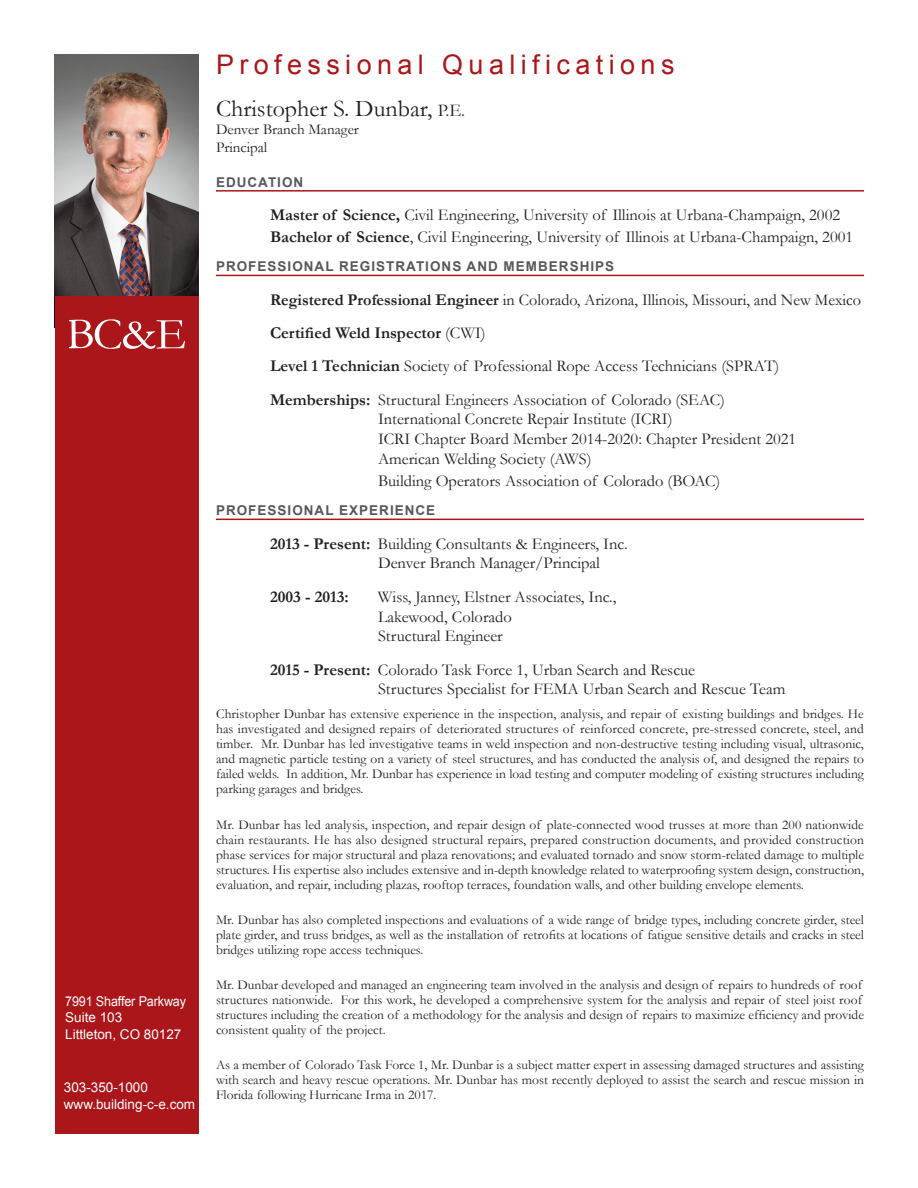
<style>
.page{position:relative;width:918px;height:1188px;background:#fff}
.page>*{position:absolute;margin:0;border:0;box-sizing:border-box;transform-origin:0 0}
.PQ_Title{font:27px "Arial";letter-spacing:.2em;color:#ab161a}
.t1{font:24px "Garamond";color:#231f20}
.Experience{font:16.5px/19.8px "Garamond";color:#231f20}
.Memberships{font:16.5px/21.6px "Garamond";color:#231f20}
.Experience-2{font:700 16.5px "Garamond";color:#231f20}
.t2{font:15px "Garamond";color:#231f20}
.PQ_Summary{font:13.5px/15px "Garamond";color:#231f20;text-align:justify}
.PQ_SectionHead{font:700 13.5px "Arial";letter-spacing:.075em;color:#57585a}
.t3{font:13.5px "Arial";color:#fff}
.t4{font:13.5px "Arial";color:#fff;scale:.93 1}
.s1{font-size:18px}
.s2{font-weight:700}
.s3{font-weight:400}
</style>
<div class="page">
<div style="left:55px;top:54px;width:144px;height:1080px;background:#ab161a"></div>
<img style="left:55px;top:54px;width:144px;height:242px">
<hr style="left:216px;top:190px;width:648px;height:2px;background:#ab161a">
<hr style="left:216px;top:275px;width:648px;height:1px;background:#ab161a">
<hr style="left:216px;top:519px;width:648px;height:1px;background:#ab161a">
<svg style="left:69px;top:319px;width:116px;height:30px"></svg>
<p class="t4" style="left:65px;top:992px;width:132px">7991 Shaffer Parkway</p>
<p class="t3" style="left:65px;top:1009px;width:59px">Suite 103</p>
<p class="t3" style="left:65px;top:1025px;width:118px">Littleton, CO 80127</p>
<p class="t3" style="left:64px;top:1079px;width:86px">303-350-1000</p>
<p class="t3" style="left:64px;top:1095px;width:133px">www.building-c-e.com</p>
<p class="PQ_Title" style="left:216px;top:46px;width:460px">Professional Qualifications</p>
<p class="t1" style="left:216px;top:94px;width:251px">Christopher S. Dunbar, <span class="s1">P.E.</span></p>
<p class="t2" style="left:216px;top:120px;width:144px">Denver Branch Manager</p>
<p class="t2" style="left:216px;top:138px;width:53px">Principal</p>
<p class="PQ_SectionHead" style="left:216px;top:173px;width:89px">EDUCATION</p>
<p class="Memberships" style="left:270px;top:204px;width:585px"><span class="s2">Master of Science,</span> Civil Engineering, University of Illinois at Urbana-Champaign, 2002<br><span class="s2">Bachelor of Science</span>, Civil Engineering, University of Illinois at Urbana-Champaign, 2001</p>
<p class="PQ_SectionHead" style="left:216px;top:258px;width:400px">PROFESSIONAL REGISTRATIONS AND MEMBERSHIPS</p>
<p class="Experience" style="left:270px;top:289px;width:593px"><span class="s2">Registered Professional Engineer</span> in Colorado, Arizona, Illinois, Missouri, and New Mexico</p>
<p class="Experience-2" style="left:270px;top:323px;width:217px">Certified Weld Inspector <span class="s3">(CWI)</span></p>
<p class="Experience" style="left:270px;top:356px;width:511px"><span class="s2">Level 1 Technician</span> Society of Professional Rope Access Technicians (SPRAT)</p>
<p class="Experience" style="left:378px;top:389px;width:420px;text-indent:-108px"><span class="s2">Memberships:</span> Structural Engineers Association of Colorado (SEAC)<br>International Concrete Repair Institute (ICRI)<br>ICRI Chapter Board Member 2014-2020: Chapter President 2021<br>American Welding Society (AWS)</p>
<p class="Experience" style="left:378px;top:470px;width:344px">Building Operators Association of Colorado (BOAC)</p>
<p class="PQ_SectionHead" style="left:216px;top:502px;width:221px">PROFESSIONAL EXPERIENCE</p>
<p class="Experience" style="left:378px;top:533px;width:251px;text-indent:-108px"><span class="s2">2013 - Present:</span> Building Consultants &amp; Engineers, Inc.<br>Denver Branch Manager/Principal</p>
<p class="Experience-2" style="left:270px;top:587px;width:80px">2003 - 2013:</p>
<p class="Experience" style="left:378px;top:586px;width:240px">Wiss, Janney, Elstner Associates, Inc.,<br>Lakewood, Colorado<br>Structural Engineer</p>
<p class="Experience" style="left:378px;top:659px;width:409px;text-indent:-108px"><span class="s2">2015 - Present:</span> Colorado Task Force 1, Urban Search and Rescue<br>Structures Specialist for FEMA Urban Search and Rescue Team</p>
<p class="PQ_Summary" style="left:216px;top:706px;width:650px">Christopher Dunbar has extensive experience in the inspection, analysis, and repair of existing buildings and bridges. He has investigated and designed repairs of deteriorated structures of reinforced concrete, pre-stressed concrete, steel, and timber. Mr. Dunbar has led investigative teams in weld inspection and non-destructive testing including visual, ultrasonic, and magnetic particle testing on a variety of steel structures, and has conducted the analysis of, and designed the repairs to failed welds. In addition, Mr. Dunbar has experience in load testing and computer modeling of existing structures including parking garages and bridges.</p>
<p class="PQ_Summary" style="left:216px;top:817px;width:650px">Mr. Dunbar has led analysis, inspection, and repair design of plate-connected wood trusses at more than 200 nationwide chain restaurants. He has also designed structural repairs, prepared construction documents, and provided construction phase services for major structural and plaza renovations; and evaluated tornado and snow storm-related damage to multiple structures. His expertise also includes extensive and in-depth knowledge related to waterproofing system design, construction, evaluation, and repair, including plazas, rooftop terraces, foundation walls, and other building envelope elements.</p>
<p class="PQ_Summary" style="left:216px;top:912px;width:650px">Mr. Dunbar has also completed inspections and evaluations of a wide range of bridge types, including concrete girder, steel plate girder, and truss bridges, as well as the installation of retrofits at locations of fatigue sensitive details and cracks in steel bridges utilizing rope access techniques.</p>
<p class="PQ_Summary" style="left:216px;top:977px;width:650px;text-align:left">Mr. Dunbar developed and managed an engineering team involved in the analysis and design of repairs to hundreds of roof structures nationwide. For this work, he developed a comprehensive system for the analysis and repair of steel joist roof structures including the creation of a methodology for the analysis and design of repairs to maximize efficiency and provide consistent quality of the project.</p>
<p class="PQ_Summary" style="left:216px;top:1057px;width:650px">As a member of Colorado Task Force 1, Mr. Dunbar is a subject matter expert in assessing damaged structures and assisting with search and heavy rescue operations. Mr. Dunbar has most recently deployed to assist the search and rescue mission in Florida following Hurricane Irma in 2017.</p>
</div>
